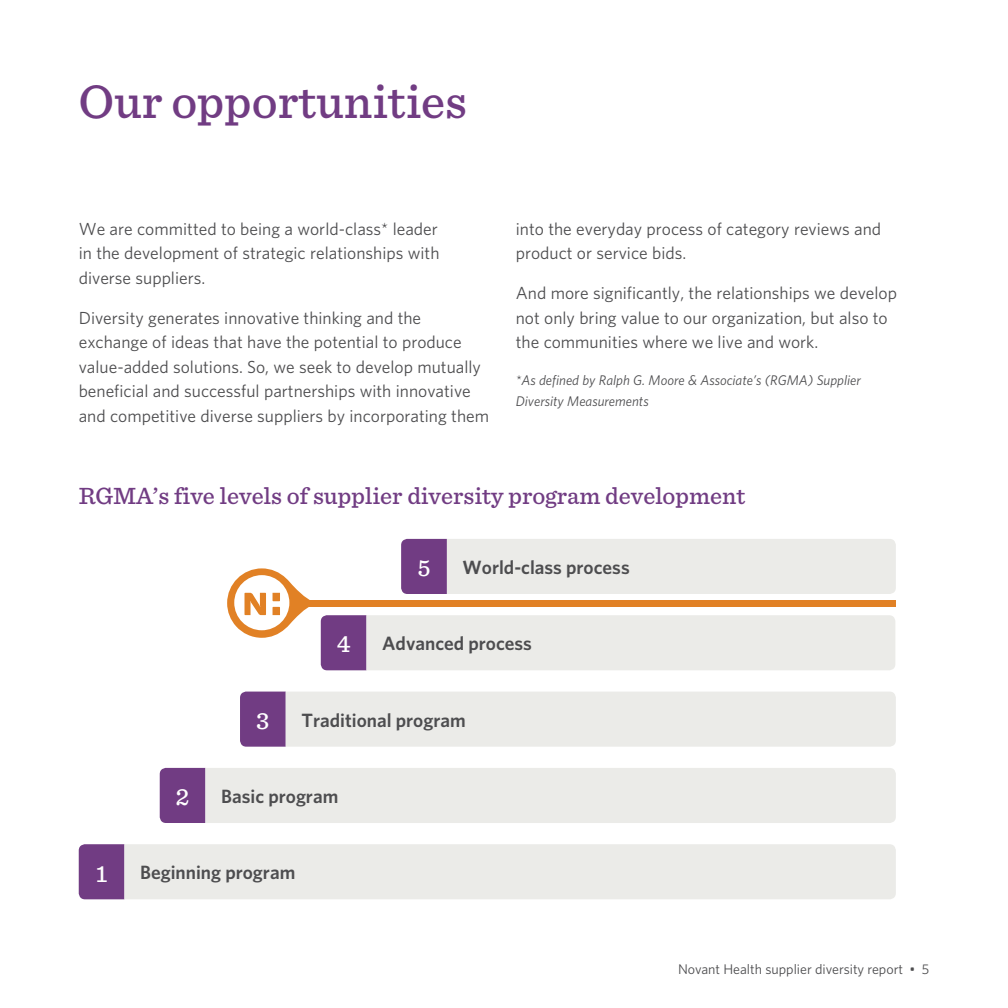
<style>
.page{position:relative;width:1008px;height:1008px;background:#fff}
.page>*{position:absolute;margin:0;border:0;box-sizing:border-box;transform-origin:0 0}
.t1{font:500 49px "Sentinel";color:#713c83}
.t2{font:500 24.5px "Sentinel";color:#713c83}
.t3{font:500 24.5px "Sentinel";color:#fff}
.t4{font:600 19.25px "Whitney";color:#4d4d4f}
.t5{font:17.5px/24.5px "Whitney";color:#4d4d4f}
.t6{font:italic 14px/21px "Whitney";color:#4d4d4f}
.t7{font:14px "Whitney";color:#4d4d4f}
</style>
<div class="page">
<svg style="left:240px;top:692px;width:656px;height:55px;background:#e2dfe1"></svg>
<div style="left:160px;top:768px;width:736px;height:55px;background:#ebebe8"></div>
<div style="left:79px;top:844px;width:45px;height:55px;background:#713c83"></div>
<div style="left:124px;top:844px;width:772px;height:55px;background:#ebebe8"></div>
<svg style="left:227px;top:539px;width:669px;height:131px"></svg>
<div style="left:302px;top:600px;width:594px;height:6px;background:#e18125"></div>
<h1 class="t1" style="left:79px;top:71px;width:390px">Our opportunities</h1>
<p class="t5" style="left:79px;top:216px;width:362px;text-align:justify">We are committed to being a world-class* leader in the development of strategic relationships with diverse suppliers.</p>
<p class="t5" style="left:79px;top:305px;width:412px">Diversity generates innovative thinking and the exchange of ideas that have the potential to produce value-added solutions. So, we seek to develop mutually beneficial and successful partnerships with innovative and competitive diverse suppliers by incorporating them</p>
<p class="t5" style="left:516px;top:216px;width:367px">into the everyday process of category reviews and product or service bids.</p>
<p class="t5" style="left:516px;top:281px;width:383px">And more significantly, the relationships we develop not only bring value to our organization, but also to the communities where we live and work.</p>
<p class="t6" style="left:516px;top:370px;width:347px">*As defined by Ralph G. Moore &amp; Associate’s (RGMA) Supplier<br>Diversity Measurements</p>
<h2 class="t2" style="left:79px;top:480px;width:668px">RGMA’s five levels of supplier diversity program development</h2>
<h2 class="t3" style="left:417px;top:553px;width:15px">5</h2>
<p class="t4" style="left:463px;top:555px;width:169px">World-class process</p>
<h2 class="t3" style="left:337px;top:628px;width:15px">4</h2>
<p class="t4" style="left:382px;top:631px;width:151px">Advanced process</p>
<h2 class="t3" style="left:256px;top:705px;width:15px">3</h2>
<p class="t4" style="left:301px;top:707px;width:166px">Traditional program</p>
<h2 class="t3" style="left:176px;top:782px;width:15px">2</h2>
<p class="t4" style="left:221px;top:784px;width:119px">Basic program</p>
<h2 class="t3" style="left:96px;top:858px;width:13px">1</h2>
<p class="t4" style="left:140px;top:860px;width:157px">Beginning program</p>
<p class="t7" style="left:678px;top:960px;width:253px">Novant Health supplier diversity report • 5</p>
</div>
